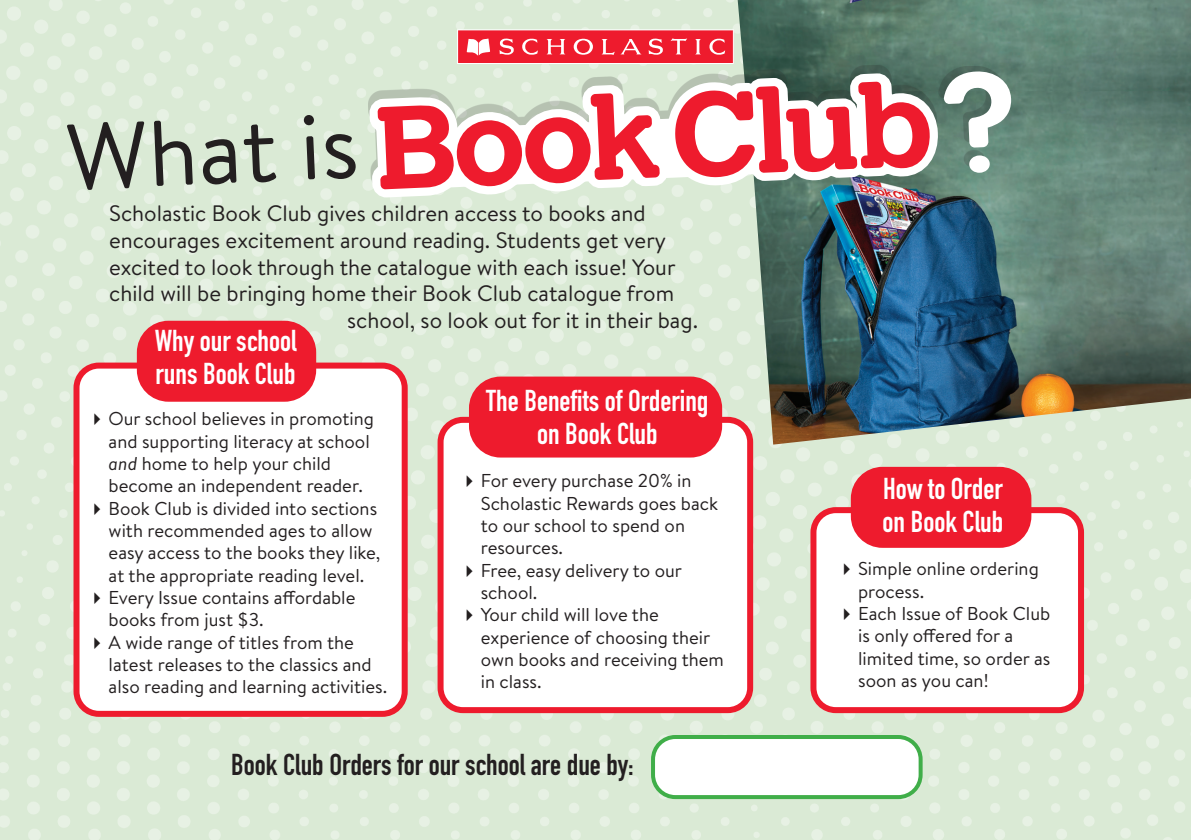
<style>
.page{position:relative;width:1191px;height:840px;background:#fff}
.page>*{position:absolute;margin:0;border:0;box-sizing:border-box;transform-origin:0 0}
.t1{font:93px "Brandon Text";color:#231f20}
.t2{font:700 29.8px/32.8px "DIN Condensed";color:#fff}
.t3{font:700 29.8px "DIN Condensed";color:#231f20}
.t4{font:22.4px "Brandon Text";color:#231f20}
.t5{font:18.6px/22.4px "Brandon Text";color:#231f20}
.s1{font-style:italic}
</style>
<div class="page">
<img style="left:0;top:0;width:1191px;height:839px">
<div style="left:653px;top:736px;width:267px;height:60px;background:#fff;border-radius:22px"></div>
<div style="left:651px;top:734px;width:271px;height:64px;border:4px solid #40ae49;border-radius:22px"></div>
<img style="left:747px;top:91px;width:444px;height:353px">
<img style="left:1014px;top:0;width:177px;height:91px">
<div style="left:76px;top:365px;width:329px;height:348px;background:#fff;border-radius:22px"></div>
<div style="left:73px;top:362px;width:335px;height:354px;border:6px solid #ee1b2d;border-radius:22px"></div>
<div style="left:813px;top:510px;width:268px;height:199px;background:#fff;border-radius:22px"></div>
<div style="left:810px;top:507px;width:274px;height:205px;border:6px solid #ee1b2d;border-radius:22px"></div>
<div style="left:440px;top:419px;width:310px;height:290px;background:#fff;border-radius:22px"></div>
<div style="left:437px;top:416px;width:316px;height:296px;border:6px solid #ee1b2d;border-radius:22px"></div>
<div style="left:137px;top:320px;width:179px;height:81px;background:#ee1b2d;border-radius:32px"></div>
<div style="left:469px;top:376px;width:253px;height:81px;background:#ee1b2d;border-radius:32px"></div>
<div style="left:851px;top:466px;width:180px;height:81px;background:#ee1b2d;border-radius:32px"></div>
<svg style="left:359px;top:0;width:655px;height:204px"></svg>
<h1 class="t1" style="left:62px;top:95px;width:295px;rotate:-3deg">What is</h1>
<p class="t4" style="left:109px;top:198px;width:538px">Scholastic Book Club gives children access to books and</p>
<p class="t4" style="left:109px;top:224px;width:558px">encourages excitement around reading. Students get very</p>
<p class="t4" style="left:109px;top:251px;width:568px">excited to look through the catalogue with each issue! Your</p>
<p class="t4" style="left:109px;top:278px;width:566px">child will be bringing home their Book Club catalogue from</p>
<p class="t4" style="left:347px;top:305px;width:352px">school, so look out for it in their bag.</p>
<h2 class="t2" style="left:155px;top:324px;width:143px">Why our school runs Book Club</h2>
<p class="t5" style="left:109px;top:406px;width:267px;text-indent:-21px">✔Our school believes in promoting and supporting literacy at school <span class="s1">and</span> home to help your child become an independent reader.</p>
<p class="t5" style="left:109px;top:496px;width:273px;text-indent:-21px">✔Book Club is divided into sections with recommended ages to allow easy access to the books they like, at the appropriate reading level.</p>
<p class="t5" style="left:109px;top:585px;width:248px;text-indent:-21px">✔Every Issue contains affordable books from just $3.</p>
<p class="t5" style="left:109px;top:630px;width:280px;text-indent:-21px">✔A wide range of titles from the latest releases to the classics and also reading and learning activities.</p>
<h2 class="t2" style="left:486px;top:383px;width:224px;text-align:center">The Benefits of Ordering on Book Club</h2>
<p class="t5" style="left:481px;top:468px;width:239px;text-indent:-21px">✔For every purchase 20% in<br>Scholastic Rewards goes back to our school to spend on resources.</p>
<p class="t5" style="left:481px;top:558px;width:203px;text-indent:-21px">✔Free, easy delivery to our school.</p>
<p class="t5" style="left:481px;top:602px;width:245px;text-indent:-21px">✔Your child will love the experience of choosing their own books and receiving them in class.</p>
<h2 class="t3" style="left:231px;top:744px;width:404px">Book Club Orders for our school are due by:</h2>
<h2 class="t2" style="left:882px;top:472px;width:122px">How to Order on Book Club</h2>
<p class="t5" style="left:858px;top:556px;width:182px;text-indent:-21px">✔Simple online ordering process.</p>
<p class="t5" style="left:858px;top:601px;width:194px;text-indent:-21px">✔Each Issue of Book Club is only offered for a limited time, so order as soon as you can!</p>
</div>
